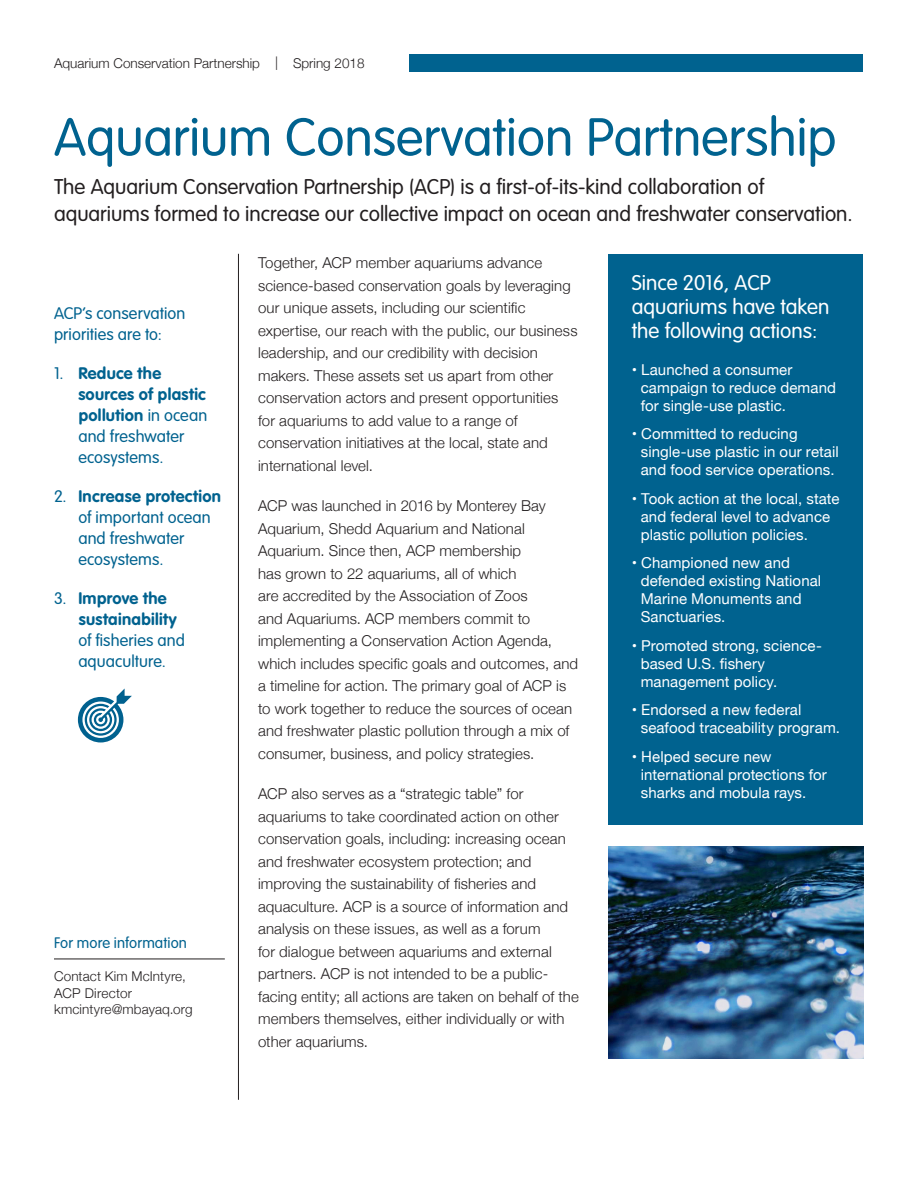
<style>
.page{position:relative;width:918px;height:1188px;background:#fff}
.page>*{position:absolute;margin:0;border:0;box-sizing:border-box;transform-origin:0 0}
.HEADERS{font:300 52.5px "VAG Rounded Std";color:#00628f}
.SUBTITLES{font:300 21px/27px "VAG Rounded Std";color:#231f20}
.SUBTITLES-2{font:300 21px/24px "VAG Rounded Std";color:#fff}
.CONTENT{font:300 16.5px/21px "VAG Rounded Std";letter-spacing:.005em;color:#00628f}
.t1{font:700 16.5px/21px "VAG Rounded Std";letter-spacing:.02em;color:#00628f}
.CONTENT-2{font:300 15px/22.5px "Helvetica Neue";letter-spacing:.005em;color:#231f20}
.CONTENT-3{font:15px/18px "Helvetica Neue";letter-spacing:.005em;color:#fff}
.CONTENT-4{font:300 15px "VAG Rounded Std";letter-spacing:.01em;color:#00628f}
.CONTENT-5{font:300 13.5px/16.5px "Helvetica Neue";letter-spacing:.01em;color:#231f20}
.SUBTITLES-3{font:300 13.5px "Helvetica Neue";color:#231f20}
.s1{font-weight:300}
.s2{font-weight:700}
</style>
<div class="page">
<div style="left:608px;top:254px;width:255px;height:570px;background:#00628f"></div>
<img style="left:608px;top:846px;width:256px;height:212px">
<div style="left:409px;top:54px;width:454px;height:17px;background:#00628f"></div>
<hr style="left:238px;top:254px;width:1px;height:846px;background:#231f20">
<hr style="left:54px;top:959px;width:171px;height:1px;background:#231f20">
<svg style="left:78px;top:688px;width:54px;height:54px"></svg>
<p class="SUBTITLES-3" style="left:54px;top:53px;width:312px">Aquarium Conservation Partnership | Spring 2018</p>
<p class="HEADERS" style="left:54px;top:107px;width:784px">Aquarium Conservation Partnership</p>
<p class="SUBTITLES" style="left:54px;top:174px;width:800px">The Aquarium Conservation Partnership (ACP) is a first-of-its-kind collaboration of aquariums formed to increase our collective impact on ocean and freshwater conservation.</p>
<p class="CONTENT" style="left:54px;top:304px;width:133px">ACP’s conservation priorities are to:</p>
<p class="t1" style="left:78px;top:364px;width:130px;text-indent:-24px"><span class="s1">1.</span> Reduce the sources of plastic pollution <span class="s1">in ocean and freshwater ecosystems.</span></p>
<p class="CONTENT" style="left:78px;top:487px;width:144px;text-indent:-24px">2. <span class="s2">Increase protection </span>of important ocean and freshwater ecosystems.</p>
<p class="CONTENT" style="left:78px;top:589px;width:108px;text-indent:-24px">3. <span class="s2">Improve the sustainability </span>of fisheries and aquaculture.</p>
<p class="CONTENT-4" style="left:54px;top:935px;width:135px">For more information</p>
<p class="CONTENT-5" style="left:54px;top:967px;width:140px">Contact Kim McIntyre,<br>ACP Director kmcintyre@mbayaq.org</p>
<p class="CONTENT-2" style="left:258px;top:251px;width:321px">Together, ACP member aquariums advance science-based conservation goals by leveraging our unique assets, including our scientific expertise, our reach with the public, our business leadership, and our credibility with decision makers. These assets set us apart from other conservation actors and present opportunities for aquariums to add value to a range of conservation initiatives at the local, state and international level.</p>
<p class="CONTENT-2" style="left:258px;top:494px;width:322px">ACP was launched in 2016 by Monterey Bay Aquarium, Shedd Aquarium and National Aquarium. Since then, ACP membership<br>has grown to 22 aquariums, all of which<br>are accredited by the Association of Zoos<br>and Aquariums. ACP members commit to implementing a Conservation Action Agenda, which includes specific goals and outcomes, and a timeline for action. The primary goal of ACP is to work together to reduce the sources of ocean and freshwater plastic pollution through a mix of consumer, business, and policy strategies.</p>
<p class="CONTENT-2" style="left:258px;top:782px;width:322px">ACP also serves as a “strategic table” for aquariums to take coordinated action on other conservation goals, including: increasing ocean and freshwater ecosystem protection; and improving the sustainability of fisheries and aquaculture. ACP is a source of information and analysis on these issues, as well as a forum<br>for dialogue between aquariums and external partners. ACP is not intended to be a public&shy;facing entity; all actions are taken on behalf of the members themselves, either individually or with other aquariums.</p>
<p class="SUBTITLES-2" style="left:632px;top:271px;width:199px">Since 2016, ACP aquariums have taken the following actions:</p>
<p class="CONTENT-3" style="left:641px;top:361px;width:197px;text-indent:-9px">• Launched a consumer campaign to reduce demand for single-use plastic.</p>
<p class="CONTENT-3" style="left:641px;top:426px;width:200px;text-indent:-9px">• Committed to reducing single-use plastic in our retail and food service operations.</p>
<p class="CONTENT-3" style="left:641px;top:490px;width:200px;text-indent:-9px">• Took action at the local, state and federal level to advance plastic pollution policies.</p>
<p class="CONTENT-3" style="left:641px;top:555px;width:182px;text-indent:-9px">• Championed new and defended existing National<br>Marine Monuments and<br>Sanctuaries.</p>
<p class="CONTENT-3" style="left:641px;top:637px;width:183px;text-indent:-9px">• Promoted strong, science&shy;based U.S. fishery management policy.</p>
<p class="CONTENT-3" style="left:641px;top:702px;width:201px;text-indent:-9px">• Endorsed a new federal seafood traceability program.</p>
<p class="CONTENT-3" style="left:641px;top:748px;width:188px;text-indent:-9px">• Helped secure new international protections for sharks and mobula rays.</p>
</div>
